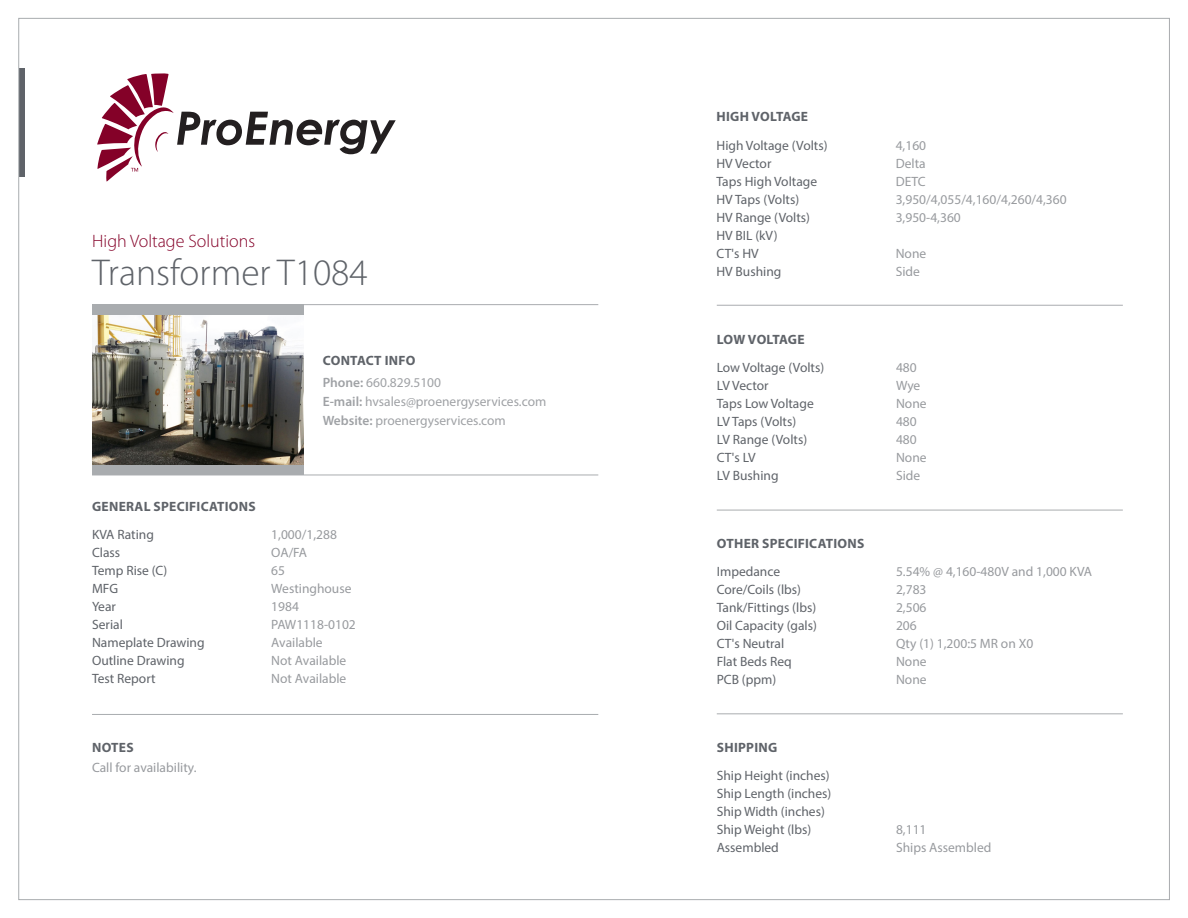
<style>
.page{position:relative;width:1188px;height:918px;background:#fff}
.page>*{position:absolute;margin:0;border:0;box-sizing:border-box;transform-origin:0 0}
.t1{font:300 37.5px "Myriad Pro";color:#5f6369}
.t2{font:300 18px "Myriad Pro";color:#840128}
.t3{font:13.5px/18px "Myriad Pro";color:#5f6369}
.t4{font:700 13.5px "Myriad Pro";letter-spacing:.02em;color:#5f6369}
.s1{font-weight:600}
</style>
<div class="page">
<div style="left:92px;top:305px;width:211px;height:170px;background:#a9acaf"></div>
<img style="left:92px;top:316px;width:211px;height:148px">
<div style="left:19px;top:69px;width:6px;height:108px;background:#5f6369"></div>
<hr style="left:92px;top:304px;width:506px;height:1px;background:#a9acaf">
<hr style="left:92px;top:475px;width:506px;height:1px;background:#a9acaf">
<svg style="left:97px;top:73px;width:299px;height:109px"></svg>
<hr style="left:92px;top:714px;width:506px;height:1px;background:#a9acaf">
<hr style="left:717px;top:305px;width:406px;height:1px;background:#a9acaf">
<hr style="left:717px;top:510px;width:406px;height:1px;background:#a9acaf">
<hr style="left:717px;top:713px;width:406px;height:1px;background:#a9acaf">
<p class="t2" style="left:92px;top:230px;width:165px">High Voltage Solutions</p>
<p class="t1" style="left:92px;top:250px;width:277px">Transformer T1084</p>
<p class="t4" style="left:323px;top:352px;width:94px">CONTACT INFO</p>
<p class="t3" style="left:323px;top:373px;width:225px;line-height:18.8px"><span class="s1">Phone:</span> 660.829.5100<br><span class="s1">E-mail:</span> hvsales@proenergyservices.com<br><span class="s1">Website:</span> proenergyservices.com</p>
<p class="t4" style="left:92px;top:497px;width:165px">GENERAL SPECIFICATIONS</p>
<p class="t3" style="left:92px;top:525px;width:63px">KVA Rating</p>
<p class="t3" style="left:92px;top:543px;width:30px">Class</p>
<p class="t3" style="left:92px;top:561px;width:77px">Temp Rise (C)</p>
<p class="t3" style="left:92px;top:579px;width:28px">MFG</p>
<p class="t3" style="left:92px;top:597px;width:25px">Year</p>
<p class="t3" style="left:92px;top:615px;width:32px">Serial</p>
<p class="t3" style="left:92px;top:633px;width:114px">Nameplate Drawing</p>
<p class="t3" style="left:92px;top:651px;width:94px">Outline Drawing</p>
<p class="t3" style="left:92px;top:669px;width:65px">Test Report</p>
<p class="t3" style="left:271px;top:525px;width:86px">1,000/1,288<br>OA/FA<br>65<br>Westinghouse<br>1984<br>PAW1118-0102<br>Available<br>Not Available<br>Not Available</p>
<p class="t4" style="left:92px;top:739px;width:43px">NOTES</p>
<p class="t3" style="left:92px;top:759px;width:106px">Call for availability.</p>
<p class="t4" style="left:717px;top:108px;width:93px">HIGH VOLTAGE</p>
<p class="t3" style="left:716px;top:136px;width:113px">High Voltage (Volts)</p>
<p class="t3" style="left:716px;top:154px;width:56px">HV Vector</p>
<p class="t3" style="left:716px;top:172px;width:102px">Taps High Voltage</p>
<p class="t3" style="left:716px;top:190px;width:84px">HV Taps (Volts)</p>
<p class="t3" style="left:716px;top:208px;width:95px">HV Range (Volts)</p>
<p class="t3" style="left:716px;top:226px;width:63px">HV BIL (kV)</p>
<p class="t3" style="left:716px;top:244px;width:44px">CT's HV</p>
<p class="t3" style="left:716px;top:262px;width:66px">HV Bushing</p>
<p class="t4" style="left:717px;top:331px;width:89px">LOW VOLTAGE</p>
<p class="t3" style="left:717px;top:358px;width:109px">Low Voltage (Volts)</p>
<p class="t3" style="left:717px;top:376px;width:53px">LV Vector</p>
<p class="t3" style="left:717px;top:394px;width:99px">Taps Low Voltage</p>
<p class="t3" style="left:717px;top:412px;width:81px">LV Taps (Volts)</p>
<p class="t3" style="left:717px;top:430px;width:92px">LV Range (Volts)</p>
<p class="t3" style="left:717px;top:448px;width:41px">CT's LV</p>
<p class="t3" style="left:717px;top:466px;width:63px">LV Bushing</p>
<p class="t4" style="left:717px;top:535px;width:149px">OTHER SPECIFICATIONS</p>
<p class="t3" style="left:717px;top:562px;width:65px">Impedance</p>
<p class="t3" style="left:717px;top:580px;width:86px">Core/Coils (lbs)</p>
<p class="t3" style="left:717px;top:598px;width:101px">Tank/Fittings (lbs)</p>
<p class="t3" style="left:717px;top:616px;width:102px">Oil Capacity (gals)</p>
<p class="t3" style="left:717px;top:634px;width:69px">CT's Neutral</p>
<p class="t3" style="left:717px;top:652px;width:76px">Flat Beds Req</p>
<p class="t3" style="left:717px;top:670px;width:61px">PCB (ppm)</p>
<p class="t4" style="left:717px;top:739px;width:62px">SHIPPING</p>
<p class="t3" style="left:717px;top:766px;width:114px">Ship Height (inches)</p>
<p class="t3" style="left:717px;top:784px;width:116px">Ship Length (inches)</p>
<p class="t3" style="left:717px;top:802px;width:110px">Ship Width (inches)</p>
<p class="t3" style="left:717px;top:820px;width:96px">Ship Weight (lbs)</p>
<p class="t3" style="left:717px;top:838px;width:64px">Assembled</p>
<p class="t3" style="left:896px;top:136px;width:173px">4,160<br>Delta<br>DETC<br>3,950/4,055/4,160/4,260/4,360<br>3,950-4,360</p>
<p class="t3" style="left:896px;top:244px;width:32px">None<br>Side</p>
<p class="t3" style="left:896px;top:358px;width:32px">480<br>Wye<br>None<br>480<br>480<br>None<br>Side</p>
<p class="t3" style="left:896px;top:562px;width:198px">5.54% @ 4,160-480V and 1,000 KVA<br>2,783<br>2,506<br>206<br>Qty (1) 1,200:5 MR on X0<br>None<br>None</p>
<p class="t3" style="left:896px;top:820px;width:97px">8,111<br>Ships Assembled</p>
</div>
